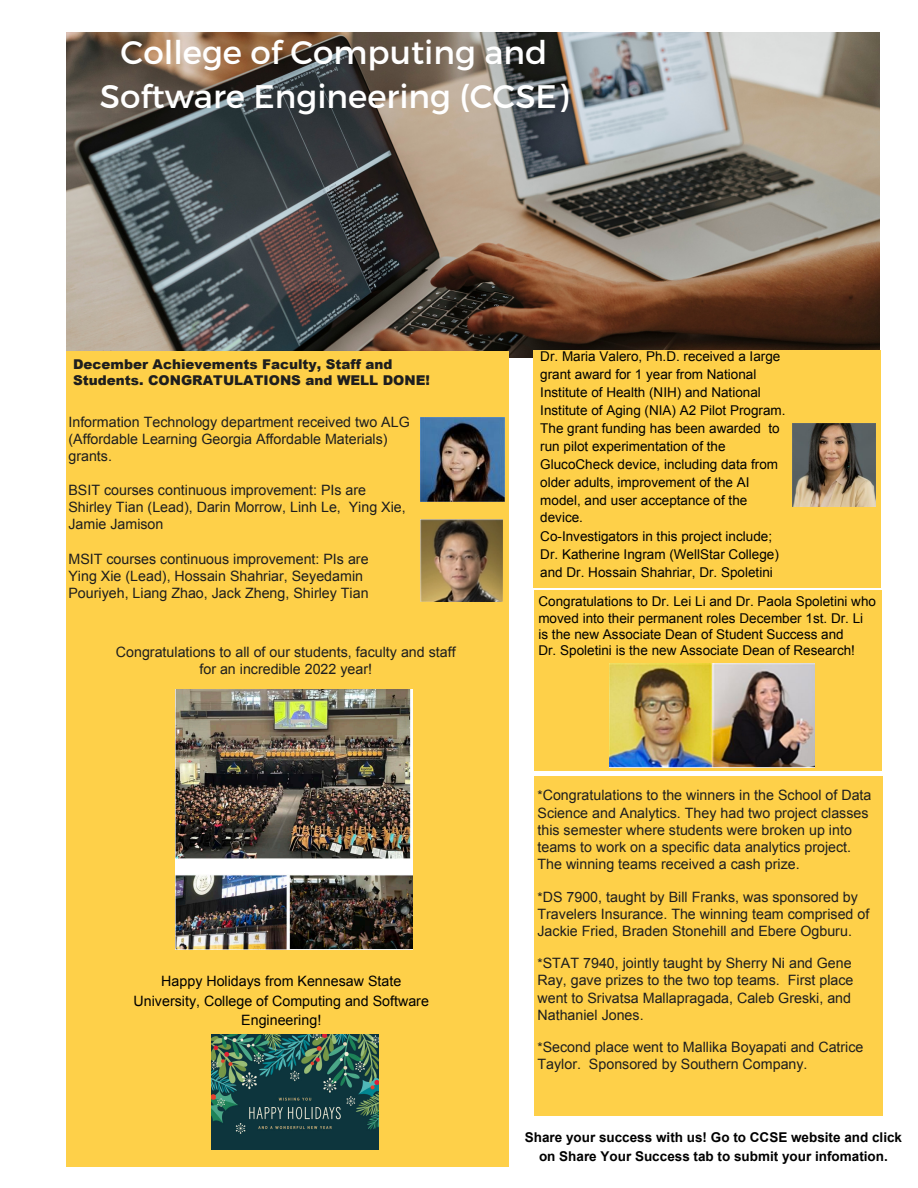
<style>
.page{position:relative;width:918px;height:1188px;background:#fff}
.page>*{position:absolute;margin:0;border:0;box-sizing:border-box;transform-origin:0 0}
.t1{font:32.55px/44.8px "Montserrat";color:#fff;text-align:center}
.t2{font:14.25px/17.1px "Arial";color:#1e1e1e}
.t3{font:14.25px/19.6px "Arial";color:#000;text-align:center}
.t4{font:13.5px/17.9px "Arial";color:#000}
.t5{font:700 13.5px/18.5px "Arial";color:#000;text-align:center}
.t6{font:900 13.5px/16.2px "Arial";color:#1e1e1e}
.s1{font-style:inherit}
.s2{font-size:13.5px}
</style>
<div class="page">
<img style="left:66px;top:32px;width:813px;height:326px">
<div style="left:535px;top:591px;width:347px;height:180px;background:#fed049"></div>
<div style="left:66px;top:351px;width:442px;height:815px;background:#fed049"></div>
<div style="left:534px;top:351px;width:347px;height:237px;background:#fed049"></div>
<img style="left:793px;top:423px;width:82px;height:83px">
<img style="left:421px;top:520px;width:82px;height:81px">
<img style="left:421px;top:418px;width:83px;height:83px">
<img style="left:212px;top:1035px;width:166px;height:115px">
<div style="left:535px;top:776px;width:348px;height:339px;background:#fed049"></div>
<img style="left:176px;top:690px;width:237px;height:259px">
<img style="left:609px;top:663px;width:206px;height:105px">
<h1 class="t1" style="left:100px;top:28px;width:470px">College of Computing and<br>Software Engineering (CCSE)</h1>
<p class="t6" style="left:73px;top:356px;width:358px"><span class="s1">December</span> Achievements Faculty, Staff and<br>Students. CONGRATULATIONS and WELL DONE!</p>
<p class="t2" style="left:68px;top:413px;width:343px">Information Technology department received two ALG (Affordable Learning Georgia Affordable Materials) grants.</p>
<p class="t2" style="left:68px;top:482px;width:339px">BSIT courses continuous improvement: PIs are<br>Shirley Tian (Lead), Darin Morrow, Linh Le, Ying Xie,<br>Jamie Jamison</p>
<p class="t2" style="left:68px;top:550px;width:302px">MSIT courses continuous improvement: PIs are<br>Ying Xie (Lead), Hossain Shahriar, Seyedamin<br>Pouriyeh, Liang Zhao, Jack Zheng, Shirley Tian</p>
<p class="t2" style="left:116px;top:643px;width:341px;text-align:center">Congratulations to all of our students, faculty and staff for an incredible 2022 year!</p>
<p class="t3" style="left:134px;top:971px;width:297px">Happy Holidays from Kennesaw State<br>University, College of Computing and Software<br>Engineering!</p>
<p class="t4" style="left:540px;top:347px;width:247px">Dr. Maria Valero, Ph.D. received a Iarge grant award for 1 year from National Institute of Health (NIH) and National Institute of Aging (NIA) A2 Pilot Program.<br>The grant funding has been awarded to run pilot experimentation of the GlucoCheck device, including data from older adults, improvement of the AI model, and user acceptance of the device.</p>
<p class="t4" style="left:540px;top:527px;width:240px">Co-Investigators in this project include;<br>Dr. Katherine Ingram (WellStar College) and Dr. Hossain Shahriar, Dr. Spoletini</p>
<p class="t4" style="left:538px;top:594px;width:339px;line-height:16.2px">Congratulations to Dr. Lei Li and Dr. Paola Spoletini who moved into their permanent roles December 1st. Dr. Li is the new Associate Dean of Student Success and<br>Dr. Spoletini is the new Associate Dean of Research!</p>
<p class="t2" style="left:538px;top:787px;width:336px"><span class="s2">*</span>C<span class="s1">ongratulations</span> to the winners in the School of Data Science and Analytics. They had two project classes this semester where students were broken up into teams to work on a specific data analytics project.<br>The winning teams received a cash prize.</p>
<p class="t2" style="left:538px;top:888px;width:333px"><span class="s2">*</span>DS 7900, taught by Bill Franks, was sponsored by<br>Travelers Insurance. The winning team comprised of<br>Jackie Fried, Braden Stonehill and Ebere Ogburu.</p>
<p class="t2" style="left:538px;top:955px;width:318px"><span class="s2">*</span>STAT 7940, jointly taught by Sherry Ni and Gene Ray, gave prizes to the two top teams. First place went to Srivatsa Mallapragada, Caleb Greski, and Nathaniel Jones.</p>
<p class="t2" style="left:538px;top:1039px;width:328px"><span class="s2">*</span>Second place went to Mallika Boyapati and Catrice<br>Taylor. Sponsored by Southern Company.</p>
<p class="t5" style="left:525px;top:1129px;width:379px">Share your success with us! Go to CCSE website and click on Share Your Success tab to submit your infomation.</p>
</div>
